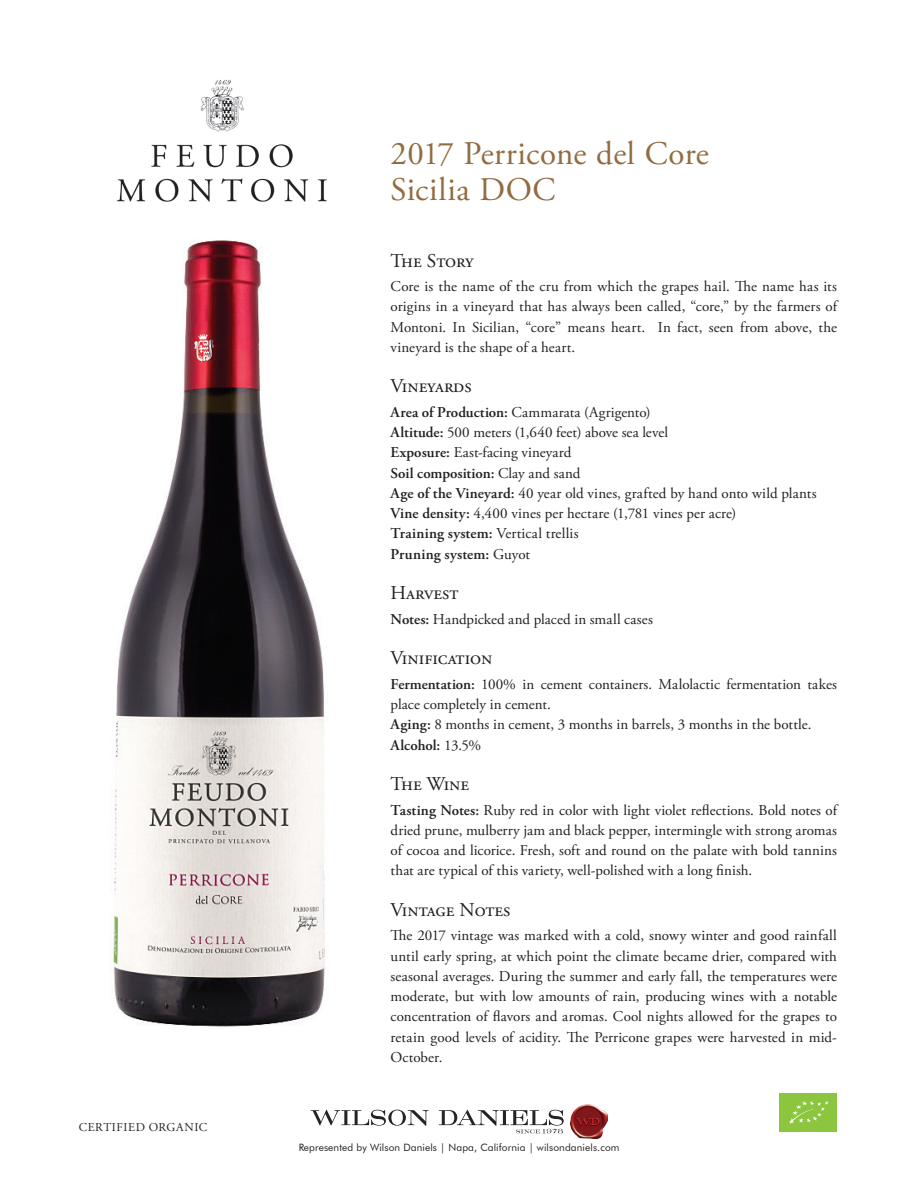
<style>
.page{position:relative;width:918px;height:1188px;background:#fff}
.page>*{position:absolute;margin:0;border:0;box-sizing:border-box;transform-origin:0 0}
.t1{font:33px/36px "Adobe Garamond Pro";letter-spacing:.015em;color:#916c40}
.t2{font:19.5px "Adobe Garamond Pro";color:#231f20}
.t3{font:15px/20.2px "Adobe Garamond Pro";color:#231f20;text-align:justify}
.t4{font:12px "Adobe Garamond Pro";letter-spacing:.045em;color:#231f20}
.t5{font:10.2px "Futura BT";letter-spacing:.01em;color:#231f20}
.s1{font-weight:600}
</style>
<div class="page">
<img style="left:117px;top:79px;width:210px;height:123px">
<img style="left:112px;top:240px;width:213px;height:787px">
<div style="left:780px;top:1094px;width:57px;height:38px;background:#8bc63e"></div>
<svg style="left:789px;top:1101px;width:40px;height:23px"></svg>
<svg style="left:311px;top:1110px;width:117px;height:16px"></svg>
<img style="left:571px;top:1104px;width:37px;height:34px">
<svg style="left:439px;top:1110px;width:125px;height:23px"></svg>
<p class="t4" style="left:79px;top:1120px;width:130px">CERTIFIED ORGANIC</p>
<h1 class="t1" style="left:391px;top:137px;width:320px">2017 Perricone del Core<br>Sicilia DOC</h1>
<h2 class="t2" style="left:391px;top:249px;width:85px">The Story</h2>
<p class="t3" style="left:391px;top:277px;width:450px">Core is the name of the cru from which the grapes hail. The name has its origins in a vineyard that has always been called, “core,” by the farmers of Montoni. In Sicilian, “core” means heart. In fact, seen from above, the vineyard is the shape of a heart.</p>
<h2 class="t2" style="left:391px;top:375px;width:83px">Vineyards</h2>
<p class="t3" style="left:391px;top:403px;width:428px;text-align:left"><span class="s1">Area of Production:</span> Cammarata (Agrigento)<br><span class="s1">Altitude:</span> 500 meters (1,640 feet) above sea level<br><span class="s1">Exposure:</span> East-facing vineyard<br><span class="s1">Soil composition:</span> Clay and sand<br><span class="s1">Age of the Vineyard:</span> 40 year old vines, grafted by hand onto wild plants <span class="s1">Vine density:</span> 4,400 vines per hectare (1,781 vines per acre)<br><span class="s1">Training system:</span> Vertical trellis<br><span class="s1">Pruning system:</span> Guyot</p>
<h2 class="t2" style="left:391px;top:581px;width:69px">Harvest</h2>
<p class="t3" style="left:391px;top:609px;width:264px"><span class="s1">Notes:</span> Handpicked and placed in small cases</p>
<h2 class="t2" style="left:391px;top:646px;width:104px">Vinification</h2>
<p class="t3" style="left:391px;top:674px;width:448px;text-align:left"><span class="s1">Fermentation:</span> 100% in cement containers. Malolactic fermentation takes place completely in cement.<br><span class="s1">Aging:</span> 8 months in cement, 3 months in barrels, 3 months in the bottle.<br><span class="s1">Alcohol:</span> 13.5%</p>
<h2 class="t2" style="left:391px;top:772px;width:80px">The Wine</h2>
<p class="t3" style="left:391px;top:800px;width:450px"><span class="s1">Tasting Notes:</span> Ruby red in color with light violet reflections. Bold notes of dried prune, mulberry jam and black pepper, intermingle with strong aromas of cocoa and licorice. Fresh, soft and round on the palate with bold tannins that are typical of this variety, well-polished with a long finish.</p>
<h2 class="t2" style="left:391px;top:898px;width:121px">Vintage Notes</h2>
<p class="t3" style="left:391px;top:926px;width:448px">The 2017 vintage was marked with a cold, snowy winter and good rainfall until early spring, at which point the climate became drier, compared with seasonal averages. During the summer and early fall, the temperatures were moderate, but with low amounts of rain, producing wines with a notable concentration of flavors and aromas. Cool nights allowed for the grapes to retain good levels of acidity. The Perricone grapes were harvested in mid-October.</p>
<p class="t5" style="left:298px;top:1141px;width:323px">Represented by Wilson Daniels | Napa, California | wilsondaniels.com</p>
</div>
